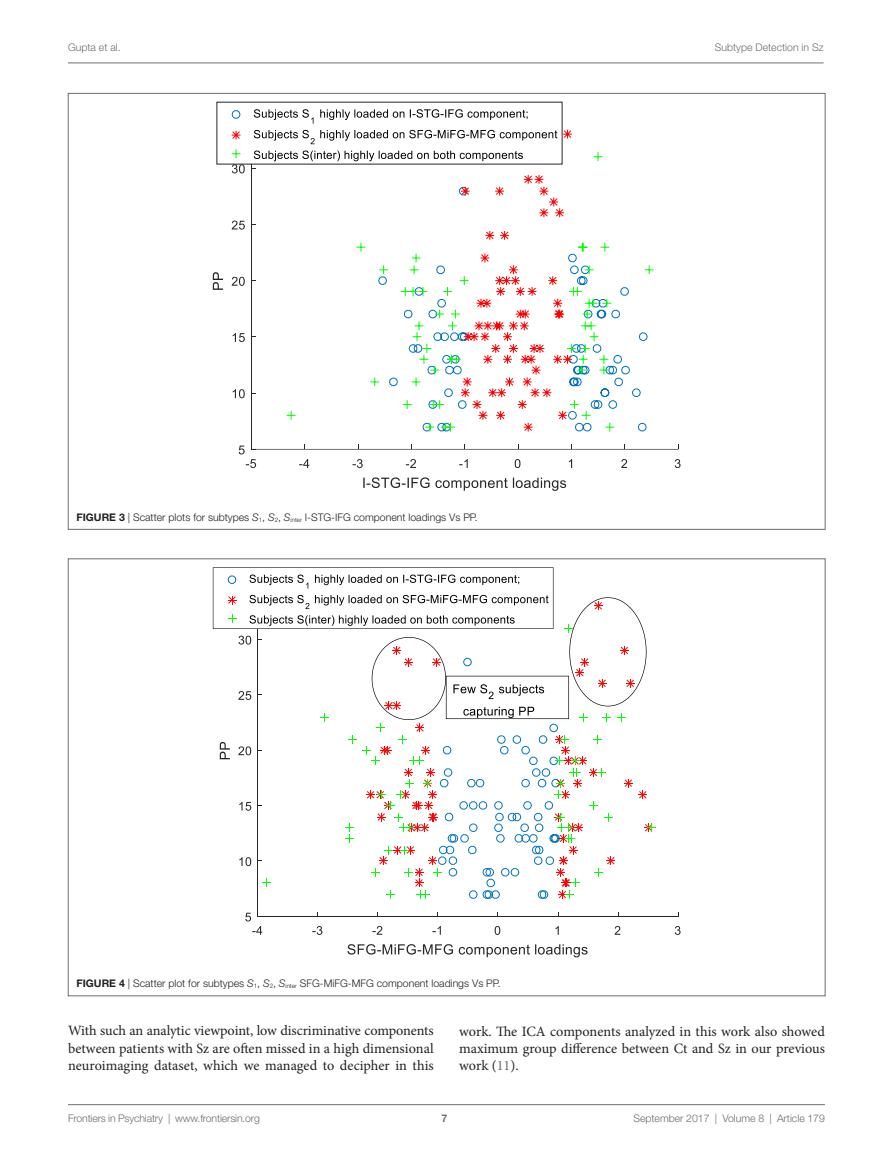
<style>
.page{position:relative;width:893px;height:1170px;background:#fff}
.page>*{position:absolute;margin:0;border:0;box-sizing:border-box;transform-origin:0 0}
.t1{font:14.25px/17.2px "Minion Pro";color:#231f20;text-align:justify}
.t2{font:300 10.5px "Helvetica Neue LT Std";color:#231f20}
.t3{font:300 10.5px "Helvetica Neue LT Std";color:#6c6d70}
.t4{font:700 10.5px "Helvetica Neue LT Std";color:#6c6d70}
.s1{font-weight:700}
.s2{font-style:italic}
.s3{color:#6c6d70}
</style>
<div class="page">
<hr style="left:251px;top:449px;width:427px;height:1px;background:#262626">
<svg style="left:299px;top:459px;width:10px;height:9px"></svg>
<svg style="left:352px;top:459px;width:11px;height:9px"></svg>
<svg style="left:406px;top:459px;width:10px;height:9px"></svg>
<svg style="left:459px;top:459px;width:9px;height:9px"></svg>
<svg style="left:515px;top:459px;width:5px;height:9px"></svg>
<svg style="left:569px;top:459px;width:3px;height:9px"></svg>
<svg style="left:621px;top:459px;width:6px;height:9px"></svg>
<svg style="left:675px;top:459px;width:6px;height:9px"></svg>
<svg style="left:363px;top:477px;width:203px;height:14px"></svg>
<hr style="left:251px;top:112px;width:1px;height:337px;background:#262626">
<svg style="left:239px;top:445px;width:17px;height:23px"></svg>
<svg style="left:233px;top:389px;width:12px;height:9px"></svg>
<svg style="left:233px;top:333px;width:12px;height:9px"></svg>
<svg style="left:232px;top:277px;width:13px;height:9px"></svg>
<svg style="left:232px;top:220px;width:13px;height:10px"></svg>
<svg style="left:232px;top:164px;width:13px;height:9px"></svg>
<svg style="left:213px;top:272px;width:10px;height:18px"></svg>
<svg style="left:614px;top:269px;width:34px;height:163px"></svg>
<svg style="left:645px;top:265px;width:9px;height:9px"></svg>
<div style="left:217px;top:102px;width:345px;height:62px;background:#fff"></div>
<svg style="left:253px;top:109px;width:60px;height:14px"></svg>
<svg style="left:320px;top:109px;width:208px;height:11px"></svg>
<svg style="left:231px;top:110px;width:10px;height:9px"></svg>
<svg style="left:231px;top:130px;width:10px;height:10px"></svg>
<svg style="left:252px;top:129px;width:362px;height:303px"></svg>
<svg style="left:232px;top:149px;width:8px;height:9px"></svg>
<hr style="left:258px;top:915px;width:420px;height:1px;background:#262626">
<svg style="left:312px;top:926px;width:10px;height:8px"></svg>
<svg style="left:372px;top:926px;width:10px;height:8px"></svg>
<svg style="left:432px;top:926px;width:9px;height:8px"></svg>
<svg style="left:495px;top:926px;width:5px;height:8px"></svg>
<svg style="left:555px;top:926px;width:4px;height:8px"></svg>
<svg style="left:615px;top:926px;width:5px;height:8px"></svg>
<svg style="left:675px;top:926px;width:6px;height:8px"></svg>
<svg style="left:347px;top:944px;width:241px;height:13px"></svg>
<hr style="left:257px;top:583px;width:1px;height:333px;background:#262626">
<svg style="left:245px;top:912px;width:17px;height:22px"></svg>
<svg style="left:213px;top:567px;width:443px;height:331px"></svg>
<hr style="left:68px;top:1104px;width:757px;height:1px;background:#6c6d70">
<hr style="left:68px;top:63px;width:755px;height:1px;background:#6c6d70">
<p class="t3" style="left:68px;top:41px;width:54px">Gupta et al.</p>
<p class="t3" style="left:715px;top:41px;width:110px">Subtype Detection in Sz</p>
<p class="t2" style="left:77px;top:510px;width:403px"><span class="s1">FIGURE 3</span> | Scatter plots for subtypes <span class="s2">S</span><sub>1</sub>, <span class="s2">S</span><sub>2</sub>, <span class="s2">S</span><sub>inter</sub> I-STG-IFG component loadings Vs PP.</p>
<p class="t2" style="left:77px;top:977px;width:426px"><span class="s1">FIGURE 4</span> | Scatter plot for subtypes <span class="s2">S</span><sub>1</sub>, <span class="s2">S</span><sub>2</sub>, <span class="s2">S</span><sub>inter</sub> SFG-MiFG-MFG component loadings Vs PP.</p>
<p class="t1" style="left:68px;top:1022px;width:367px">With such an analytic viewpoint, low discriminative components between patients with Sz are often missed in a high dimensional neuroimaging dataset, which we managed to decipher in this</p>
<p class="t1" style="left:459px;top:1022px;width:367px">work. The ICA components analyzed in this work also showed maximum group difference between Ct and Sz in our previous work (<span class="s3">11</span>).</p>
<p class="t3" style="left:68px;top:1111px;width:193px">Frontiers in Psychiatry | www.frontiersin.org</p>
<p class="t3" style="left:633px;top:1111px;width:193px">September 2017 | Volume 8 | Article 179</p>
<p class="t4" style="left:441px;top:1111px;width:7px">7</p>
</div>
